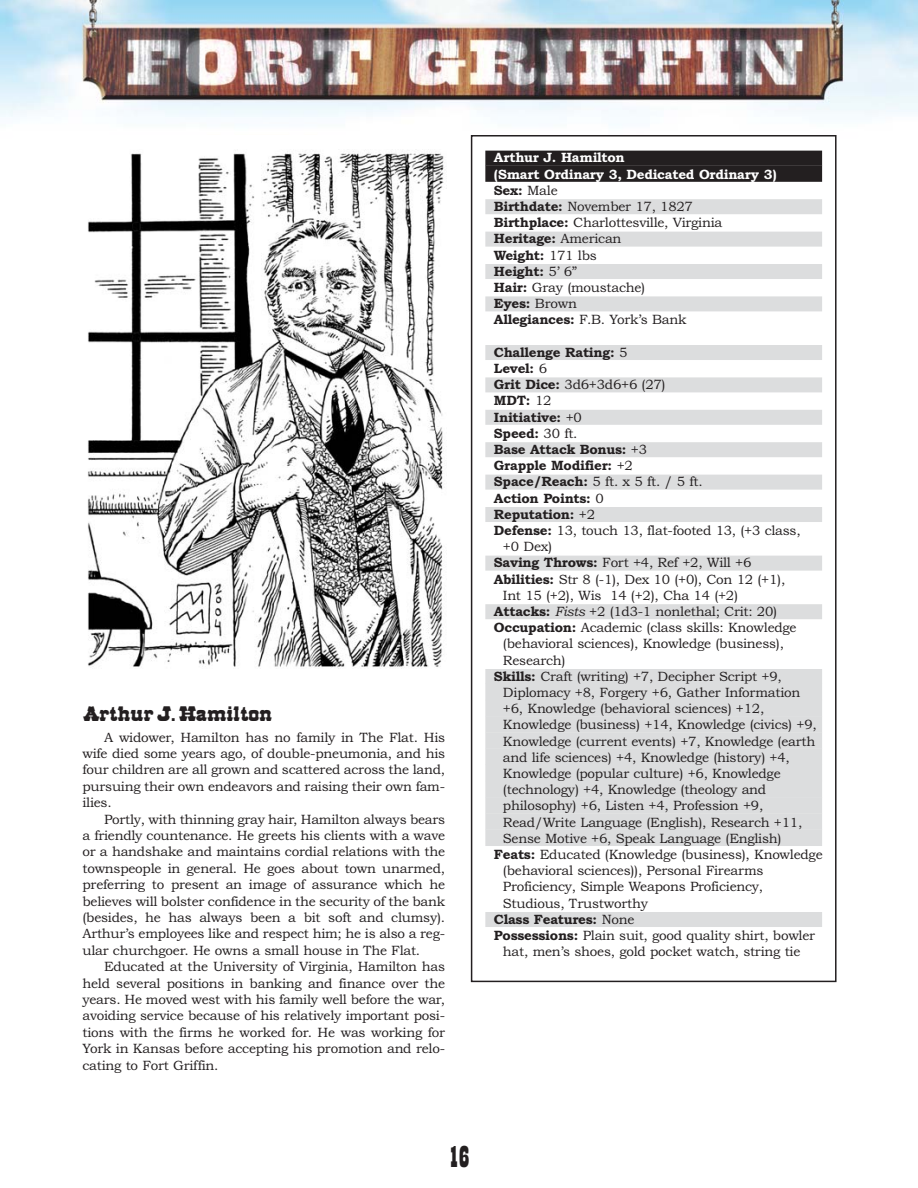
<style>
.page{position:relative;width:918px;height:1188px;background:#fff}
.page>*{position:absolute;margin:0;border:0;box-sizing:border-box;transform-origin:0 0}
.t1{font:31.5px "Playbill";color:#231f20;scale:1.15 1}
.t2{font:21px "Rodding";letter-spacing:-.02em;color:#231f20}
.t3{font:13.5px/16.4px "Bookman Old Style";letter-spacing:-.02em;color:#231f20;text-align:justify}
.t4{font:700 13.5px "Bookman Old Style";letter-spacing:-.02em;color:#231f20}
.s1{font-weight:700;color:#fff}
.s2{font-weight:700}
.s3{font-weight:400}
.s4{font-style:italic}
</style>
<div class="page">
<img style="left:0;top:0;width:918px;height:220px">
<div style="left:81px;top:135px;width:366px;height:570px;background:#fff"></div>
<img style="left:88px;top:151px;width:359px;height:518px">
<div style="left:472px;top:136px;width:364px;height:845px;background:#fff"></div>
<div style="left:471px;top:135px;width:366px;height:847px;border:2px solid #231f20"></div>
<div style="left:485px;top:151px;width:337px;height:15px;background:#231f20"></div>
<div style="left:485px;top:165px;width:337px;height:17px;background:#231f20"></div>
<div style="left:485px;top:199px;width:337px;height:15px;background:#dcddde"></div>
<div style="left:485px;top:232px;width:337px;height:15px;background:#dcddde"></div>
<div style="left:485px;top:264px;width:337px;height:15px;background:#dcddde"></div>
<div style="left:485px;top:296px;width:337px;height:15px;background:#dcddde"></div>
<div style="left:485px;top:345px;width:337px;height:15px;background:#dcddde"></div>
<div style="left:485px;top:377px;width:337px;height:15px;background:#dcddde"></div>
<div style="left:485px;top:410px;width:337px;height:15px;background:#dcddde"></div>
<div style="left:485px;top:442px;width:337px;height:15px;background:#dcddde"></div>
<div style="left:485px;top:475px;width:337px;height:15px;background:#dcddde"></div>
<div style="left:485px;top:507px;width:337px;height:15px;background:#dcddde"></div>
<div style="left:485px;top:556px;width:337px;height:15px;background:#dcddde"></div>
<div style="left:485px;top:604px;width:337px;height:15px;background:#dcddde"></div>
<div style="left:485px;top:669px;width:337px;height:15px;background:#dcddde"></div>
<div style="left:485px;top:684px;width:337px;height:16px;background:#dcddde"></div>
<div style="left:485px;top:700px;width:337px;height:16px;background:#dcddde"></div>
<div style="left:485px;top:716px;width:337px;height:17px;background:#dcddde"></div>
<div style="left:485px;top:732px;width:337px;height:17px;background:#dcddde"></div>
<div style="left:485px;top:749px;width:337px;height:16px;background:#dcddde"></div>
<div style="left:485px;top:765px;width:337px;height:16px;background:#dcddde"></div>
<div style="left:485px;top:781px;width:337px;height:16px;background:#dcddde"></div>
<div style="left:485px;top:797px;width:337px;height:17px;background:#dcddde"></div>
<div style="left:485px;top:813px;width:337px;height:17px;background:#dcddde"></div>
<div style="left:485px;top:830px;width:337px;height:16px;background:#dcddde"></div>
<div style="left:485px;top:912px;width:337px;height:15px;background:#dcddde"></div>
<h2 class="t2" style="left:82px;top:707px;width:191px">Arthur J. Hamilton</h2>
<p class="t3" style="left:82px;top:730px;width:364px;text-indent:22px">A widower, Hamilton has no family in The Flat. His wife died some years ago, of double-pneumonia, and his four children are all grown and scattered across the land, pursuing their own endeavors and raising their own fam&shy;ilies.</p>
<p class="t3" style="left:82px;top:812px;width:364px;text-indent:22px">Portly, with thinning gray hair, Hamilton always bears a friendly countenance. He greets his clients with a wave or a handshake and maintains cordial relations with the townspeople in general. He goes about town unarmed, preferring to present an image of assurance which he believes will bolster confidence in the security of the bank (besides, he has always been a bit soft and clumsy).<br>Arthur’s employees like and respect him; he is also a reg&shy;ular churchgoer. He owns a small house in The Flat.</p>
<p class="t3" style="left:82px;top:960px;width:364px;text-indent:22px">Educated at the University of Virginia, Hamilton has held several positions in banking and finance over the years. He moved west with his family well before the war, avoiding service because of his relatively important posi&shy;tions with the firms he worked for. He was working for York in Kansas before accepting his promotion and relo&shy;cating to Fort Griffin.</p>
<p class="t3" style="left:494px;top:151px;width:284px;text-align:left"><span class="s1">Arthur J. Hamilton<br>(Smart Ordinary 3, Dedicated Ordinary 3)<br></span><span class="s2">Sex:</span> Male<br><span class="s2">Birthdate:</span> November 17, 1827<br><span class="s2">Birthplace:</span> Charlottesville, Virginia<br><span class="s2">Heritage:</span> American<br><span class="s2">Weight:</span> 171 lbs<br><span class="s2">Height:</span> 5’ 6”<br><span class="s2">Hair:</span> Gray (moustache)<br><span class="s2">Eyes:</span> Brown<br><span class="s2">Allegiances:</span> F.B. York’s Bank</p>
<p class="t4" style="left:494px;top:347px;width:135px">Challenge Rating: <span class="s3">5</span></p>
<p class="t4" style="left:494px;top:363px;width:55px">Level: <span class="s3">6</span></p>
<p class="t3" style="left:494px;top:378px;width:173px"><span class="s2">Grit Dice:</span> 3d6+3d6+6 (27)</p>
<p class="t4" style="left:494px;top:396px;width:59px">MDT: <span class="s3">12</span></p>
<p class="t4" style="left:494px;top:412px;width:89px">Initiative: <span class="s3">+0</span></p>
<p class="t4" style="left:494px;top:428px;width:85px">Speed: <span class="s3">30 ft.</span></p>
<p class="t4" style="left:494px;top:444px;width:155px">Base Attack Bonus: <span class="s3">+3</span></p>
<p class="t4" style="left:494px;top:461px;width:140px">Grapple Modifier: <span class="s3">+2</span></p>
<p class="t3" style="left:494px;top:475px;width:210px"><span class="s2">Space/Reach:</span> 5 ft. x 5 ft. / 5 ft.</p>
<p class="t4" style="left:494px;top:493px;width:111px">Action Points: <span class="s3">0</span></p>
<p class="t4" style="left:494px;top:509px;width:103px">Reputation: <span class="s3">+2</span></p>
<p class="t3" style="left:494px;top:523px;width:308px"><span class="s2">Defense:</span> 13, touch 13, flat-footed 13, (+3 class,</p>
<p class="t3" style="left:503px;top:540px;width:51px">+0 Dex)</p>
<p class="t3" style="left:494px;top:556px;width:259px"><span class="s2">Saving Throws:</span> Fort +4, Ref +2, Will +6</p>
<p class="t3" style="left:494px;top:572px;width:293px"><span class="s2">Abilities:</span> Str 8 (-1), Dex 10 (+0), Con 12 (+1),</p>
<p class="t3" style="left:503px;top:588px;width:237px">Int 15 (+2), Wis 14 (+2), Cha 14 (+2)</p>
<p class="t3" style="left:494px;top:604px;width:285px"><span class="s2">Attacks:</span> <span class="s4">Fists</span> +2 (1d3-1 nonlethal; Crit: 20)</p>
<p class="t3" style="left:494px;top:621px;width:304px"><span class="s2">Occupation:</span> Academic (class skills: Knowledge</p>
<p class="t3" style="left:503px;top:637px;width:283px">(behavioral sciences), Knowledge (business),</p>
<p class="t3" style="left:503px;top:653px;width:64px">Research)</p>
<p class="t3" style="left:494px;top:669px;width:289px"><span class="s2">Skills:</span> Craft (writing) +7, Decipher Script +9,</p>
<p class="t3" style="left:503px;top:685px;width:299px">Diplomacy +8, Forgery +6, Gather Information</p>
<p class="t3" style="left:503px;top:702px;width:263px">+6, Knowledge (behavioral sciences) +12,</p>
<p class="t3" style="left:503px;top:718px;width:315px">Knowledge (business) +14, Knowledge (civics) +9,</p>
<p class="t3" style="left:503px;top:734px;width:314px">Knowledge (current events) +7, Knowledge (earth</p>
<p class="t3" style="left:503px;top:750px;width:288px">and life sciences) +4, Knowledge (history) +4,</p>
<p class="t3" style="left:503px;top:766px;width:279px">Knowledge (popular culture) +6, Knowledge</p>
<p class="t3" style="left:503px;top:783px;width:265px">(technology) +4, Knowledge (theology and</p>
<p class="t3" style="left:503px;top:799px;width:262px">philosophy) +6, Listen +4, Profession +9,</p>
<p class="t3" style="left:503px;top:815px;width:301px">Read/Write Language (English), Research +11,</p>
<p class="t3" style="left:503px;top:831px;width:280px">Sense Motive +6, Speak Language (English)</p>
<p class="t3" style="left:494px;top:847px;width:330px"><span class="s2">Feats:</span> Educated (Knowledge (business), Knowledge</p>
<p class="t3" style="left:503px;top:864px;width:262px">(behavioral sciences)), Personal Firearms</p>
<p class="t3" style="left:503px;top:880px;width:262px">Proficiency, Simple Weapons Proficiency,</p>
<p class="t3" style="left:503px;top:896px;width:146px">Studious, Trustworthy</p>
<p class="t4" style="left:494px;top:914px;width:142px">Class Features: <span class="s3">None</span></p>
<p class="t3" style="left:494px;top:928px;width:323px"><span class="s2">Possessions:</span> Plain suit, good quality shirt, bowler</p>
<p class="t3" style="left:503px;top:945px;width:299px">hat, men’s shoes, gold pocket watch, string tie</p>
<h1 class="t1" style="left:447px;top:1146px;width:22px">16</h1>
</div>
